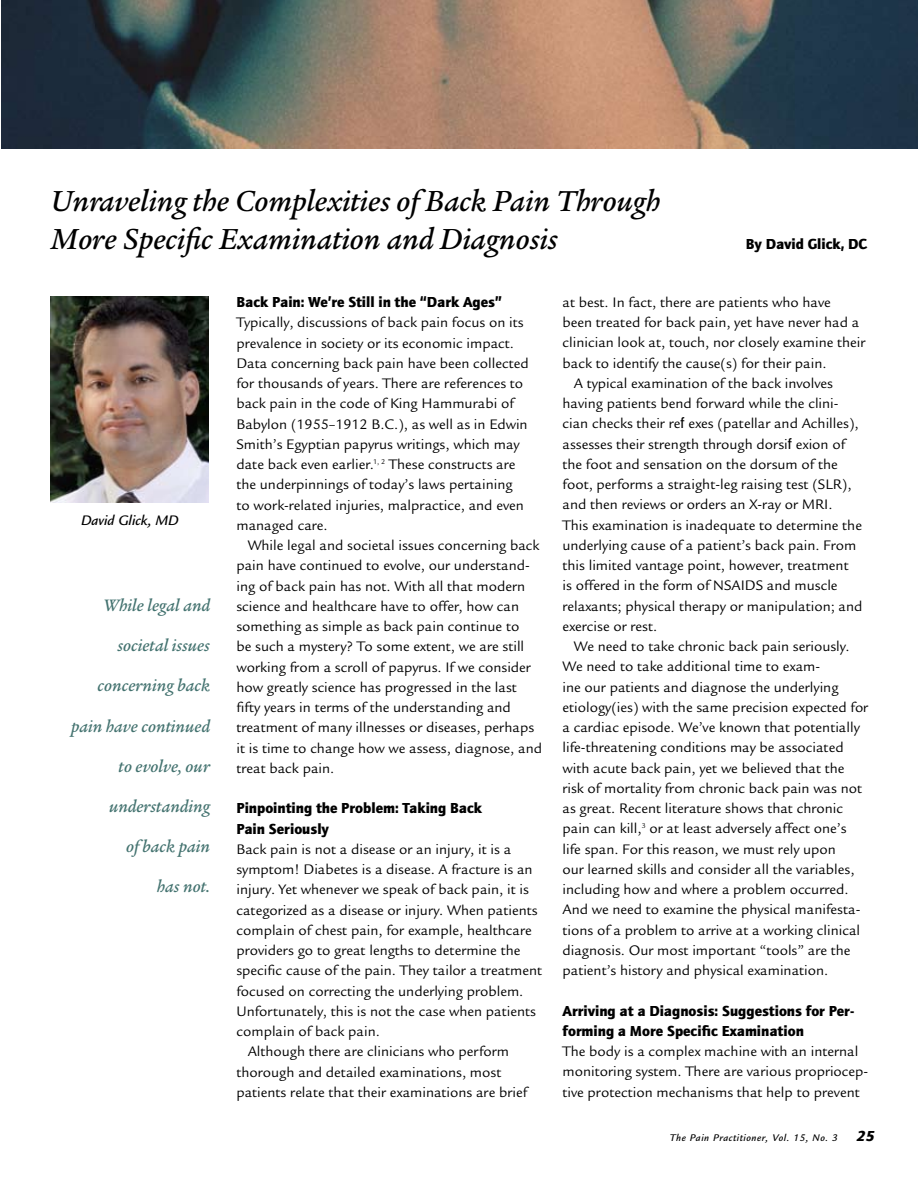
<style>
.page{position:relative;width:918px;height:1188px;background:#fff}
.page>*{position:absolute;margin:0;border:0;box-sizing:border-box;transform-origin:0 0}
.t1{font:italic 500 31.5px/37.8px "Legacy Serif";color:#000}
.t2{font:italic 500 18px "Legacy Serif";color:#43726f}
.t3{font:15px/20.2px "Legacy Sans";color:#000}
.t4{font:900 15px/20.2px "Quay Sans EF";color:#000}
.t5{font:italic 500 15px "Legacy Sans";color:#000}
.t6{font:italic 900 15px "Quay Sans EF";color:#000}
.t7{font:italic 500 10.5px "Legacy Sans";letter-spacing:.05em;color:#000}
</style>
<div class="page">
<img style="left:51px;top:296px;width:158px;height:207px">
<img style="left:2px;top:0;width:916px;height:148px">
<h1 class="t1" style="left:51px;top:183px;width:611px">Unraveling the Complexities of Back Pain Through<br>More Specific Examination and Diagnosis</h1>
<p class="t4" style="left:746px;top:234px;width:123px">By David Glick, DC</p>
<p class="t5" style="left:81px;top:512px;width:99px">David Glick, MD</p>
<p class="t2" style="left:104px;top:595px;width:108px">While legal and</p>
<p class="t2" style="left:118px;top:635px;width:94px">societal issues</p>
<p class="t2" style="left:98px;top:675px;width:114px">concerning back</p>
<p class="t2" style="left:71px;top:716px;width:140px">pain have continued</p>
<p class="t2" style="left:119px;top:756px;width:93px">to evolve, our</p>
<p class="t2" style="left:109px;top:796px;width:102px">understanding</p>
<p class="t2" style="left:126px;top:836px;width:85px">of back pain</p>
<p class="t2" style="left:157px;top:876px;width:55px">has not.</p>
<p class="t4" style="left:236px;top:292px;width:267px">Back Pain: We’re Still in the “Dark Ages”</p>
<p class="t3" style="left:236px;top:313px;width:294px">Typically, discussions of back pain focus on its prevalence in society or its economic impact.<br>Data concerning back pain have been collected for thousands of years. There are references to back pain in the code of King Hammurabi of Babylon (1955–1912 B.C.), as well as in Edwin Smith’s Egyptian papyrus writings, which may date back even earlier.<sup>1,</sup> <sup>2</sup> These constructs are the underpinnings of today’s laws pertaining to work-related injuries, malpractice, and even managed care.</p>
<p class="t3" style="left:236px;top:535px;width:307px;text-indent:11px">While legal and societal issues concerning back pain have continued to evolve, our understand&shy;ing of back pain has not. With all that modern science and healthcare have to offer, how can something as simple as back pain continue to<br>be such a mystery? To some extent, we are still working from a scroll of papyrus. If we consider how greatly science has progressed in the last fifty years in terms of the understanding and treatment of many illnesses or diseases, perhaps it is time to change how we assess, diagnose, and treat back pain.</p>
<p class="t4" style="left:236px;top:798px;width:247px">Pinpointing the Problem: Taking Back<br>Pain Seriously</p>
<p class="t3" style="left:236px;top:839px;width:276px">Back pain is not a disease or an injury, it is a</p>
<p class="t3" style="left:236px;top:859px;width:298px">symptom! Diabetes is a disease. A fracture is an</p>
<p class="t3" style="left:236px;top:880px;width:294px">injury. Yet whenever we speak of back pain, it is</p>
<p class="t3" style="left:236px;top:900px;width:303px">categorized as a disease or injury. When patients</p>
<p class="t3" style="left:236px;top:920px;width:297px">complain of chest pain, for example, healthcare</p>
<p class="t3" style="left:236px;top:940px;width:285px">providers go to great lengths to determine the</p>
<p class="t3" style="left:236px;top:961px;width:307px">specific cause of the pain. They tailor a treatment</p>
<p class="t3" style="left:236px;top:981px;width:289px">focused on correcting the underlying problem.</p>
<p class="t3" style="left:236px;top:1001px;width:301px">Unfortunately, this is not the case when patients</p>
<p class="t3" style="left:236px;top:1021px;width:145px">complain of back pain.</p>
<p class="t3" style="left:248px;top:1042px;width:263px">Although there are clinicians who perform</p>
<p class="t3" style="left:236px;top:1062px;width:266px">thorough and detailed examinations, most</p>
<p class="t3" style="left:236px;top:1082px;width:292px">patients relate that their examinations are brief</p>
<p class="t3" style="left:563px;top:292px;width:270px">at best. In fact, there are patients who have</p>
<p class="t3" style="left:563px;top:312px;width:298px">been treated for back pain, yet have never had a</p>
<p class="t3" style="left:563px;top:333px;width:305px">clinician look at, touch, nor closely examine their</p>
<p class="t3" style="left:563px;top:353px;width:266px">back to identify the cause(s) for their pain.</p>
<p class="t3" style="left:574px;top:373px;width:261px">A typical examination of the back involves</p>
<p class="t3" style="left:563px;top:393px;width:278px">having patients bend forward while the clini-</p>
<p class="t3" style="left:563px;top:414px;width:298px">cian checks their reflexes (patellar and Achilles),</p>
<p class="t3" style="left:563px;top:434px;width:284px">assesses their strength through dorsiflexion of</p>
<p class="t3" style="left:563px;top:454px;width:277px">the foot and sensation on the dorsum of the</p>
<p class="t3" style="left:563px;top:474px;width:291px">foot, performs a straight-leg raising test (SLR),</p>
<p class="t3" style="left:563px;top:495px;width:272px">and then reviews or orders an X-ray or MRI.</p>
<p class="t3" style="left:563px;top:515px;width:301px">This examination is inadequate to determine the</p>
<p class="t3" style="left:563px;top:535px;width:295px">underlying cause of a patient’s back pain. From</p>
<p class="t3" style="left:563px;top:555px;width:288px">this limited vantage point, however, treatment</p>
<p class="t3" style="left:563px;top:576px;width:277px">is offered in the form of NSAIDS and muscle</p>
<p class="t3" style="left:563px;top:596px;width:302px">relaxants; physical therapy or manipulation; and</p>
<p class="t3" style="left:563px;top:616px;width:96px">exercise or rest.</p>
<p class="t3" style="left:574px;top:636px;width:278px">We need to take chronic back pain seriously.</p>
<p class="t3" style="left:563px;top:657px;width:259px">We need to take additional time to exam-</p>
<p class="t3" style="left:563px;top:677px;width:278px">ine our patients and diagnose the underlying</p>
<p class="t3" style="left:563px;top:697px;width:307px">etiology(ies) with the same precision expected for</p>
<p class="t3" style="left:563px;top:717px;width:299px">a cardiac episode. We’ve known that potentially</p>
<p class="t3" style="left:563px;top:738px;width:283px">life-threatening conditions may be associated</p>
<p class="t3" style="left:563px;top:758px;width:284px">with acute back pain, yet we believed that the</p>
<p class="t3" style="left:563px;top:778px;width:301px">risk of mortality from chronic back pain was not</p>
<p class="t3" style="left:563px;top:798px;width:282px">as great. Recent literature shows that chronic</p>
<p class="t3" style="left:563px;top:819px;width:286px">pain can kill,<sup>3</sup> or at least adversely affect one’s</p>
<p class="t3" style="left:563px;top:839px;width:275px">life span. For this reason, we must rely upon</p>
<p class="t3" style="left:563px;top:859px;width:294px">our learned skills and consider all the variables,</p>
<p class="t3" style="left:563px;top:879px;width:288px">including how and where a problem occurred.</p>
<p class="t3" style="left:563px;top:900px;width:299px">And we need to examine the physical manifesta-</p>
<p class="t3" style="left:563px;top:920px;width:299px">tions of a problem to arrive at a working clinical</p>
<p class="t3" style="left:563px;top:940px;width:290px">diagnosis. Our most important “tools” are the</p>
<p class="t3" style="left:563px;top:960px;width:267px">patient’s history and physical examination.</p>
<p class="t4" style="left:563px;top:1000px;width:293px">Arriving at a Diagnosis: Suggestions for Per&shy;forming a More Specific Examination</p>
<p class="t3" style="left:563px;top:1041px;width:307px">The body is a complex machine with an internal monitoring system. There are various propriocep&shy;tive protection mechanisms that help to prevent</p>
<p class="t7" style="left:670px;top:1132px;width:169px">The Pain Practitioner, Vol. 15, No. 3</p>
<p class="t6" style="left:857px;top:1127px;width:19px">25</p>
</div>
